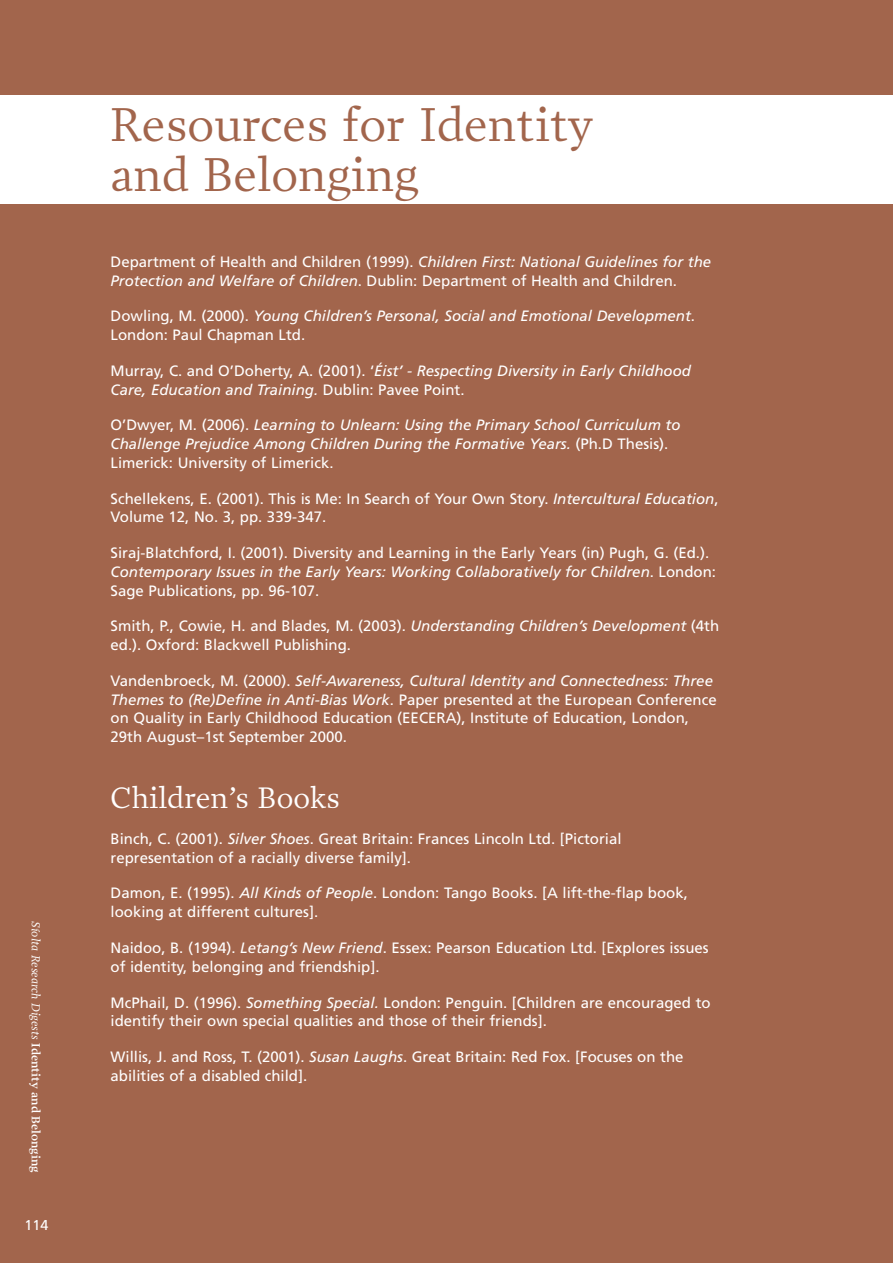
<style>
.page{position:relative;width:893px;height:1263px;background:#a2654c}
.page>*{position:absolute;margin:0;border:0;box-sizing:border-box;transform-origin:0 0}
.t1{font:48px/49.5px "Prensa";color:#a2654c}
.t2{font:30px "Prensa";color:#fff}
.t3{font:15px/18.8px "Frutiger";color:#fff}
.t4{font:italic 15px/18.8px "Frutiger";color:#fff}
.t5{font:14.25px "Frutiger";color:#fff}
.t6{font:italic 12px "Prensa";color:#fff}
.s1{font-weight:600;font-style:normal}
.s2{font-style:italic}
.s3{font-style:normal}
</style>
<div class="page">
<div style="left:0;top:96px;width:893px;height:108px;background:#fff"></div>
<p class="t6" style="left:43px;top:921px;width:253px;rotate:90deg">Síolta Research Digests <span class="s1">Identity and Belonging</span></p>
<p class="t5" style="left:25px;top:1217px;width:9px">114</p>
<h1 class="t1" style="left:111px;top:100px;width:485px">Resources for Identity and Belonging</h1>
<p class="t3" style="left:111px;top:252px;width:602px">Department of Health and Children (1 999). <span class="s2">Children First: National Guidelines for the<br>Protection and Welfare of Children</span>. Dublin: Department of Health and Children.</p>
<p class="t4" style="left:111px;top:307px;width:586px"><span class="s3">Dowling, M. (2000).</span> Young Children’s Personal, Social and Emotional Development<span class="s3">.<br>London: Paul Chapman Ltd.</span></p>
<p class="t4" style="left:111px;top:361px;width:582px"><span class="s3">Murray, C. and O’Doherty, A. (2001 ). ‘</span>Éist’ - Respecting Diversity in Early Childhood<br>Care, Education and Training. <span class="s3">Dublin: Pavee Point.</span></p>
<p class="t4" style="left:111px;top:416px;width:572px"><span class="s3">O’Dwyer, M. (2006).</span> Learning to Unlearn: Using the Primary School Curriculum to<br>Challenge Prejudice Among Children During the Formative Years. <span class="s3">(Ph.D Thesis).<br>Limerick: University of Limerick.</span></p>
<p class="t3" style="left:111px;top:489px;width:609px">Schellekens, E. (2001 ). This is Me: In Search of Your Own Story. <span class="s2">Intercultural Education</span>,<br>Volume 1 2, No. 3, pp. 339-347.</p>
<p class="t3" style="left:111px;top:543px;width:607px">Siraj-Blatchford, I. (2001 ). Diversity and Learning in the Early Years (in) Pugh, G. (Ed.).<br><span class="s2">Contemporary Issues in the Early Years: Working Collaboratively for Children</span>. London:<br>Sage Publications, pp. 96-1 07.</p>
<p class="t3" style="left:111px;top:617px;width:610px">Smith, P., Cowie, H. and Blades, M. (2003). <span class="s2">Understanding Children’s Development</span> (4th ed.). Oxford: Blackwell Publishing.</p>
<p class="t3" style="left:111px;top:671px;width:608px">Vandenbroeck, M. (2000). <span class="s2">Self-Awareness, Cultural Identity and Connectedness: Three Themes to (Re)Define in Anti-Bias Work</span>. Paper presented at the European Conference on Quality in Early Childhood Education (EECERA), Institute of Education, London, 29th August–1 st September 2000.</p>
<h2 class="t2" style="left:111px;top:780px;width:231px">Children’s Books</h2>
<p class="t3" style="left:111px;top:829px;width:512px">Binch, C. (2001 ). <span class="s2">Silver Shoes</span>. Great Britain: Frances Lincoln Ltd. [Pictorial representation of a racially diverse family].</p>
<p class="t3" style="left:111px;top:884px;width:579px">Damon, E. (1 995). <span class="s2">All Kinds of People</span>. London: Tango Books. [A lift-the-flap book, looking at different cultures].</p>
<p class="t3" style="left:111px;top:938px;width:600px">Naidoo, B. (1 994). <span class="s2">Letang’s New Friend</span>. Essex: Pearson Education Ltd. [Explores issues of identity, belonging and friendship].</p>
<p class="t3" style="left:111px;top:993px;width:602px">McPhail, D. (1 996). <span class="s2">Something Special.</span> London: Penguin. [Children are encouraged to identify their own special qualities and those of their friends].</p>
<p class="t3" style="left:111px;top:1047px;width:574px">Willis, J. and Ross, T. (2001 ). <span class="s2">Susan Laughs</span>. Great Britain: Red Fox. [Focuses on the abilities of a disabled child].</p>
</div>
